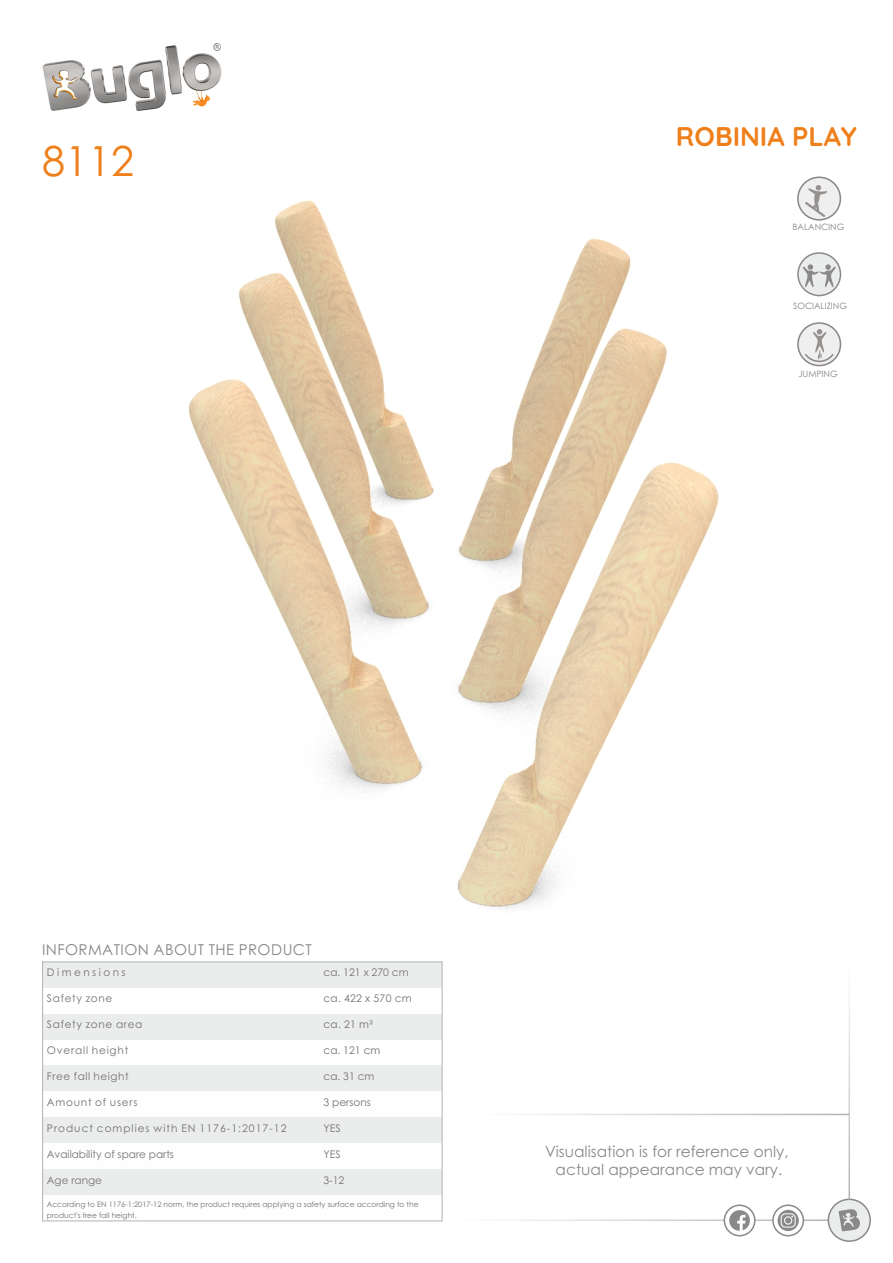
<style>
.page{position:relative;width:893px;height:1263px;background:#fff}
.page>*{position:absolute;margin:0;border:0;box-sizing:border-box;transform-origin:0 0}
.t1{font:41.4px "Century Gothic";color:#ef7f1a}
.t2{font:700 27px "Quicksand";color:#ef7f1a}
.t3{font:15.3px/18.3px "Century Gothic";color:#898989;text-align:center}
.t4{font:15px "Century Gothic";letter-spacing:.03em;color:#898989}
.t5{font:10.5px "Century Gothic";letter-spacing:.065em;color:#727271}
.t6{font:10.5px "Century Gothic";color:#727271}
.t7{font:10.5px "Century Gothic";letter-spacing:.095em;color:#727271}
.t8{font:10.5px "Century Gothic";letter-spacing:.025em;color:#727271}
.t9{font:10.5px "Century Gothic";letter-spacing:.235em;color:#727271}
.t10{font:8.7px "Century Gothic";color:#898989}
.t11{font:7.5px/11.2px "Century Gothic";color:#727271}
</style>
<div class="page">
<img style="left:189px;top:181px;width:653px;height:824px">
<hr style="left:456px;top:1219px;width:373px;height:2px;background:#b2b3b3">
<div style="left:43px;top:962px;width:276px;height:26px;background:#ebecec"></div>
<div style="left:319px;top:962px;width:123px;height:26px;background:#ebecec"></div>
<div style="left:43px;top:1014px;width:276px;height:25px;background:#ebecec"></div>
<div style="left:319px;top:1014px;width:123px;height:25px;background:#ebecec"></div>
<div style="left:43px;top:1065px;width:276px;height:26px;background:#ebecec"></div>
<div style="left:319px;top:1065px;width:123px;height:26px;background:#ebecec"></div>
<div style="left:43px;top:1117px;width:276px;height:26px;background:#ebecec"></div>
<div style="left:319px;top:1117px;width:123px;height:26px;background:#ebecec"></div>
<div style="left:43px;top:1169px;width:276px;height:26px;background:#ebecec"></div>
<div style="left:319px;top:1169px;width:123px;height:26px;background:#ebecec"></div>
<hr style="left:42px;top:961px;width:1px;height:260px;background:#b2b3b3">
<svg style="left:442px;top:1195px;width:1px;height:26px"></svg>
<hr style="left:442px;top:961px;width:1px;height:234px;background:#b2b3b3">
<hr style="left:42px;top:1220px;width:400px;height:1px;background:#b2b3b3">
<hr style="left:42px;top:961px;width:400px;height:1px;background:#b2b3b3">
<img style="left:42px;top:43px;width:180px;height:68px">
<div style="left:828px;top:1198px;width:43px;height:44px;background:#ebecec;border:2px solid #898989;border-radius:50%"></div>
<svg style="left:839px;top:1209px;width:21px;height:22px"></svg>
<svg style="left:724px;top:1204px;width:31px;height:32px"></svg>
<svg style="left:729px;top:1210px;width:21px;height:21px"></svg>
<svg style="left:772px;top:1204px;width:32px;height:32px"></svg>
<svg style="left:778px;top:1210px;width:21px;height:21px"></svg>
<svg style="left:781px;top:1213px;width:15px;height:14px"></svg>
<hr style="left:848px;top:963px;width:2px;height:236px;background:#b2b3b3">
<hr style="left:477px;top:1114px;width:372px;height:1px;background:#b2b3b3">
<div style="left:798px;top:177px;width:42px;height:43px;background:#efeff0;border-radius:50%"></div>
<div style="left:797px;top:176px;width:44px;height:45px;border:2px solid #8c8786;border-radius:50%"></div>
<svg style="left:803px;top:185px;width:24px;height:34px"></svg>
<svg style="left:797px;top:252px;width:44px;height:44px"></svg>
<svg style="left:803px;top:264px;width:33px;height:23px"></svg>
<svg style="left:798px;top:323px;width:42px;height:43px"></svg>
<div style="left:797px;top:322px;width:44px;height:44px;border:2px solid #8c8786;border-radius:50%"></div>
<svg style="left:805px;top:329px;width:28px;height:33px"></svg>
<h1 class="t1" style="left:42px;top:145px;width:93px">8112</h1>
<h2 class="t2" style="left:676px;top:119px;width:183px">ROBINIA PLAY</h2>
<p class="t10" style="left:793px;top:224px;width:53px">BALANCING</p>
<p class="t10" style="left:793px;top:302px;width:55px">SOCIALIZING</p>
<p class="t10" style="left:798px;top:370px;width:41px">JUMPING</p>
<h3 class="t4" style="left:42px;top:944px;width:271px">INFORMATION ABOUT THE PRODUCT</h3>
<h3 class="t9" style="left:47px;top:968px;width:80px">Dimensions</h3>
<h3 class="t6" style="left:324px;top:968px;width:87px">ca. 121 x 270 cm</h3>
<h3 class="t5" style="left:47px;top:994px;width:67px">Safety zone</h3>
<h3 class="t8" style="left:324px;top:994px;width:90px">ca. 422 x 570 cm</h3>
<h3 class="t5" style="left:47px;top:1020px;width:97px">Safety zone area</h3>
<h3 class="t5" style="left:324px;top:1020px;width:51px">ca. 21 m²</h3>
<h3 class="t5" style="left:47px;top:1046px;width:83px">Overall height</h3>
<h3 class="t5" style="left:324px;top:1046px;width:58px">ca. 121 cm</h3>
<h3 class="t5" style="left:47px;top:1072px;width:83px">Free fall height</h3>
<h3 class="t5" style="left:324px;top:1072px;width:52px">ca. 31 cm</h3>
<h3 class="t5" style="left:47px;top:1098px;width:92px">Amount of users</h3>
<h3 class="t6" style="left:324px;top:1098px;width:49px">3 persons</h3>
<h3 class="t7" style="left:47px;top:1124px;width:241px">Product complies with EN 1176-1:2017-12</h3>
<h3 class="t5" style="left:324px;top:1124px;width:19px">YES</h3>
<h3 class="t6" style="left:47px;top:1150px;width:129px">Availability of spare parts</h3>
<h3 class="t5" style="left:324px;top:1150px;width:19px">YES</h3>
<h3 class="t6" style="left:47px;top:1176px;width:57px">Age range</h3>
<h3 class="t5" style="left:324px;top:1176px;width:22px">3-12</h3>
<p class="t11" style="left:47px;top:1199px;width:373px">According to EN 1176-1:2017-12 norm, the product requires applying a safety surface according to the product's free fall height.</p>
<h3 class="t3" style="left:545px;top:1143px;width:245px">Visualisation is for reference only, actual appearance may vary.</h3>
</div>
